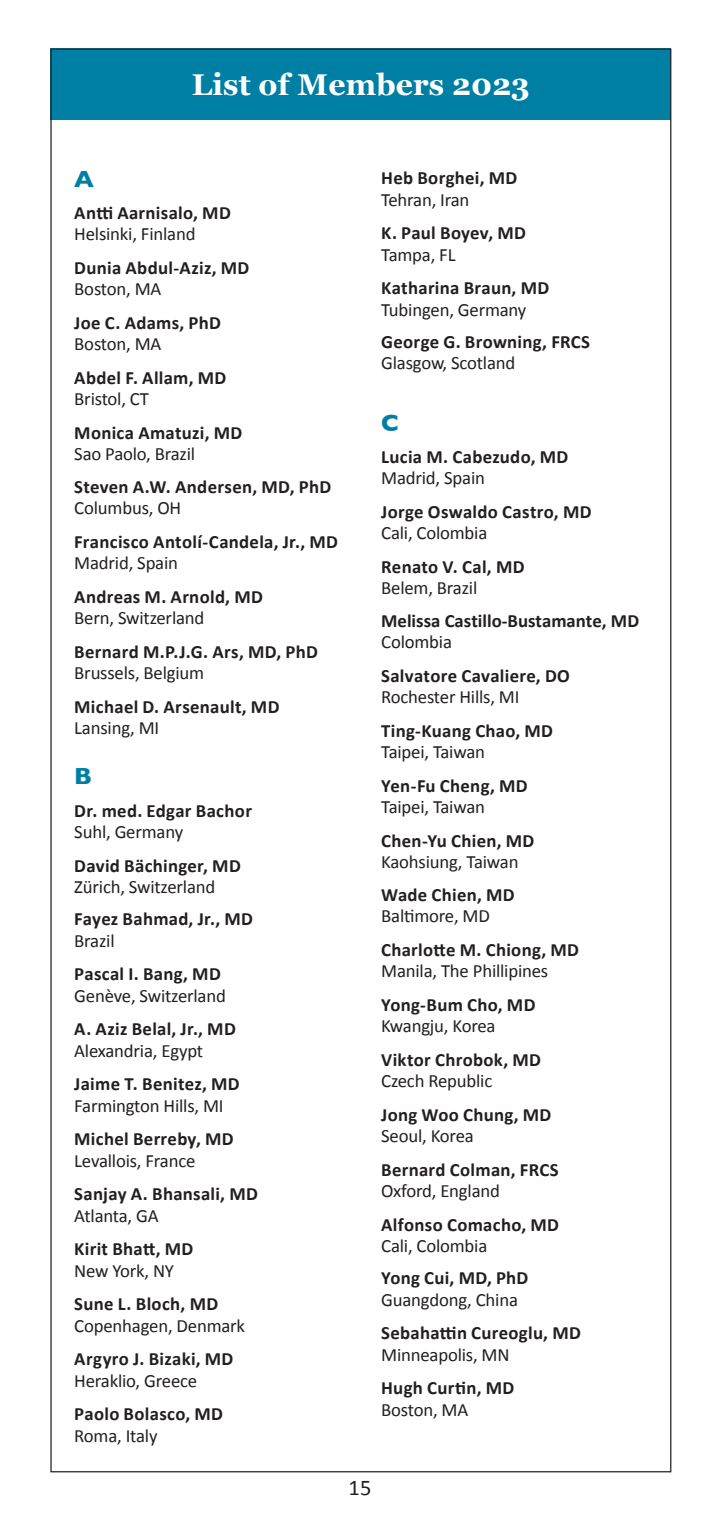
<style>
.page{position:relative;width:720px;height:1530px;background:#fff}
.page>*{position:absolute;margin:0;border:0;box-sizing:border-box;transform-origin:0 0}
.Heads-_white{font:700 30px "Georgia";letter-spacing:.005em;color:#fff}
.Small_Text{font:700 23.75px "Gill Sans";color:#007fa5}
.t1{font:22.5px "Calibri";color:#231f20}
.Small_Text-2{font:700 18.75px/21.2px "Calibri";letter-spacing:.015em;color:#231f20}
.Small_Text-3{font:18.75px "Calibri";letter-spacing:-.01em;color:#231f20}
.s1{font-weight:400}
</style>
<div class="page">
<div style="left:50px;top:49px;width:621px;height:71px;background:#007fa5"></div>
<p class="Heads-_white" style="left:192px;top:62px;width:340px">List of Members 2023</p>
<p class="Small_Text" style="left:74px;top:160px;width:21px">A</p>
<p class="Small_Text-2" style="left:74px;top:202px;width:158px">Antti Aarnisalo, MD</p>
<p class="Small_Text-3" style="left:74px;top:221px;width:123px">Helsinki, Finland</p>
<p class="Small_Text-2" style="left:74px;top:257px;width:177px">Dunia Abdul-Aziz, MD</p>
<p class="Small_Text-3" style="left:74px;top:276px;width:89px">Boston, MA</p>
<p class="Small_Text-2" style="left:74px;top:312px;width:148px">Joe C. Adams, PhD</p>
<p class="Small_Text-3" style="left:74px;top:331px;width:89px">Boston, MA</p>
<p class="Small_Text-2" style="left:74px;top:367px;width:154px">Abdel F. Allam, MD</p>
<p class="Small_Text-3" style="left:74px;top:386px;width:76px">Bristol, CT</p>
<p class="Small_Text-2" style="left:74px;top:422px;width:169px">Monica Amatuzi, MD</p>
<p class="Small_Text-3" style="left:74px;top:441px;width:122px">Sao Paolo, Brazil</p>
<p class="Small_Text-2" style="left:74px;top:475px;width:258px">Steven A.W. Andersen, MD, PhD</p>
<p class="Small_Text-3" style="left:74px;top:495px;width:108px">Columbus, OH</p>
<p class="Small_Text-2" style="left:74px;top:530px;width:265px">Francisco Antolí-Candela, Jr., MD</p>
<p class="Small_Text-3" style="left:74px;top:550px;width:105px">Madrid, Spain</p>
<p class="Small_Text-2" style="left:74px;top:585px;width:190px">Andreas M. Arnold, MD</p>
<p class="Small_Text-3" style="left:74px;top:605px;width:132px">Bern, Switzerland</p>
<p class="Small_Text-2" style="left:74px;top:640px;width:245px">Bernard M.P.J.G. Ars, MD, PhD</p>
<p class="Small_Text-3" style="left:74px;top:660px;width:131px">Brussels, Belgium</p>
<p class="Small_Text-2" style="left:74px;top:695px;width:207px">Michael D. Arsenault, MD</p>
<p class="Small_Text-3" style="left:74px;top:715px;width:87px">Lansing, MI</p>
<p class="Small_Text" style="left:74px;top:757px;width:19px">B</p>
<p class="Small_Text-2" style="left:74px;top:799px;width:179px">Dr. med. Edgar Bachor</p>
<p class="Small_Text-3" style="left:74px;top:819px;width:110px">Suhl, Germany</p>
<p class="Small_Text-2" style="left:74px;top:854px;width:168px">David Bächinger, MD</p>
<p class="Small_Text-3" style="left:74px;top:874px;width:143px">Zürich, Switzerland</p>
<p class="Small_Text-2" style="left:74px;top:908px;width:180px">Fayez Bahmad, Jr., MD</p>
<p class="Small_Text-3" style="left:74px;top:927px;width:42px">Brazil</p>
<p class="Small_Text-2" style="left:74px;top:963px;width:148px">Pascal I. Bang, MD</p>
<p class="Small_Text-3" style="left:74px;top:982px;width:153px">Genève, Switzerland</p>
<p class="Small_Text-2" style="left:74px;top:1018px;width:163px">A. Aziz Belal, Jr., MD</p>
<p class="Small_Text-3" style="left:74px;top:1037px;width:130px">Alexandria, Egypt</p>
<p class="Small_Text-2" style="left:74px;top:1073px;width:167px">Jaime T. Benitez, MD</p>
<p class="Small_Text-3" style="left:74px;top:1092px;width:151px">Farmington Hills, MI</p>
<p class="Small_Text-2" style="left:74px;top:1128px;width:161px">Michel Berreby, MD</p>
<p class="Small_Text-3" style="left:74px;top:1147px;width:123px">Levallois, France</p>
<p class="Small_Text-2" style="left:74px;top:1183px;width:185px">Sanjay A. Bhansali, MD</p>
<p class="Small_Text-3" style="left:74px;top:1202px;width:86px">Atlanta, GA</p>
<p class="Small_Text-2" style="left:74px;top:1238px;width:121px">Kirit Bhatt, MD</p>
<p class="Small_Text-3" style="left:74px;top:1257px;width:101px">New York, NY</p>
<p class="Small_Text-2" style="left:74px;top:1293px;width:145px">Sune L. Bloch, MD</p>
<p class="Small_Text-3" style="left:74px;top:1312px;width:172px">Copenhagen, Denmark</p>
<p class="Small_Text-2" style="left:74px;top:1348px;width:161px">Argyro J. Bizaki, MD</p>
<p class="Small_Text-3" style="left:74px;top:1367px;width:124px">Heraklio, Greece</p>
<p class="Small_Text-2" style="left:74px;top:1403px;width:150px">Paolo Bolasco, MD</p>
<p class="Small_Text-3" style="left:74px;top:1422px;width:85px">Roma, Italy</p>
<p class="Small_Text-2" style="left:381px;top:167px;width:138px">Heb Borghei, MD</p>
<p class="Small_Text-3" style="left:381px;top:186px;width:90px">Tehran, Iran</p>
<p class="Small_Text-2" style="left:381px;top:222px;width:146px">K. Paul Boyev, MD</p>
<p class="Small_Text-3" style="left:381px;top:241px;width:76px">Tampa, FL</p>
<p class="Small_Text-2" style="left:381px;top:277px;width:170px">Katharina Braun, MD</p>
<p class="Small_Text-3" style="left:381px;top:296px;width:147px">Tubingen, Germany</p>
<p class="Small_Text-2" style="left:381px;top:331px;width:210px">George G. Browning, FRCS</p>
<p class="Small_Text-3" style="left:381px;top:350px;width:136px">Glasgow, Scotland</p>
<p class="Small_Text" style="left:381px;top:404px;width:19px">C</p>
<p class="Small_Text-2" style="left:381px;top:446px;width:189px">Lucia M. Cabezudo, MD</p>
<p class="Small_Text-3" style="left:381px;top:465px;width:105px">Madrid, Spain</p>
<p class="Small_Text-2" style="left:381px;top:501px;width:212px">Jorge Oswaldo Castro, MD</p>
<p class="Small_Text-3" style="left:381px;top:520px;width:108px">Cali, Colombia</p>
<p class="Small_Text-2" style="left:381px;top:556px;width:145px">Renato V. Cal, MD</p>
<p class="Small_Text-3" style="left:381px;top:575px;width:98px">Belem, Brazil</p>
<p class="Small_Text-2" style="left:381px;top:609px;width:259px">Melissa Castillo-Bustamante, MD<br><span class="s1">Colombia</span></p>
<p class="Small_Text-2" style="left:381px;top:664px;width:190px">Salvatore Cavaliere, DO</p>
<p class="Small_Text-3" style="left:381px;top:684px;width:140px">Rochester Hills, MI</p>
<p class="Small_Text-2" style="left:381px;top:719px;width:173px">Ting-Kuang Chao, MD</p>
<p class="Small_Text-3" style="left:381px;top:739px;width:105px">Taipei, Taiwan</p>
<p class="Small_Text-2" style="left:381px;top:774px;width:148px">Yen-Fu Cheng, MD</p>
<p class="Small_Text-3" style="left:381px;top:794px;width:105px">Taipei, Taiwan</p>
<p class="Small_Text-2" style="left:381px;top:829px;width:155px">Chen-Yu Chien, MD</p>
<p class="Small_Text-3" style="left:381px;top:849px;width:139px">Kaohsiung, Taiwan</p>
<p class="Small_Text-2" style="left:381px;top:883px;width:135px">Wade Chien, MD</p>
<p class="Small_Text-3" style="left:381px;top:903px;width:110px">Baltimore, MD</p>
<p class="Small_Text-2" style="left:381px;top:938px;width:199px">Charlotte M. Chiong, MD</p>
<p class="Small_Text-3" style="left:381px;top:958px;width:169px">Manila, The Phillipines</p>
<p class="Small_Text-2" style="left:381px;top:993px;width:156px">Yong-Bum Cho, MD</p>
<p class="Small_Text-3" style="left:381px;top:1013px;width:116px">Kwangju, Korea</p>
<p class="Small_Text-2" style="left:381px;top:1048px;width:161px">Viktor Chrobok, MD</p>
<p class="Small_Text-3" style="left:381px;top:1068px;width:113px">Czech Republic</p>
<p class="Small_Text-2" style="left:381px;top:1103px;width:172px">Jong Woo Chung, MD</p>
<p class="Small_Text-3" style="left:381px;top:1123px;width:94px">Seoul, Korea</p>
<p class="Small_Text-2" style="left:381px;top:1158px;width:179px">Bernard Colman, FRCS</p>
<p class="Small_Text-3" style="left:381px;top:1178px;width:120px">Oxford, England</p>
<p class="Small_Text-2" style="left:381px;top:1213px;width:179px">Alfonso Comacho, MD</p>
<p class="Small_Text-3" style="left:381px;top:1233px;width:108px">Cali, Colombia</p>
<p class="Small_Text-2" style="left:381px;top:1267px;width:149px">Yong Cui, MD, PhD</p>
<p class="Small_Text-3" style="left:381px;top:1286px;width:138px">Guangdong, China</p>
<p class="Small_Text-2" style="left:381px;top:1322px;width:201px">Sebahattin Cureoglu, MD</p>
<p class="Small_Text-3" style="left:381px;top:1341px;width:130px">Minneapolis, MN</p>
<p class="Small_Text-2" style="left:381px;top:1377px;width:135px">Hugh Curtin, MD</p>
<p class="Small_Text-3" style="left:381px;top:1396px;width:89px">Boston, MA</p>
<p class="t1" style="left:349px;top:1472px;width:24px">15</p>
</div>
